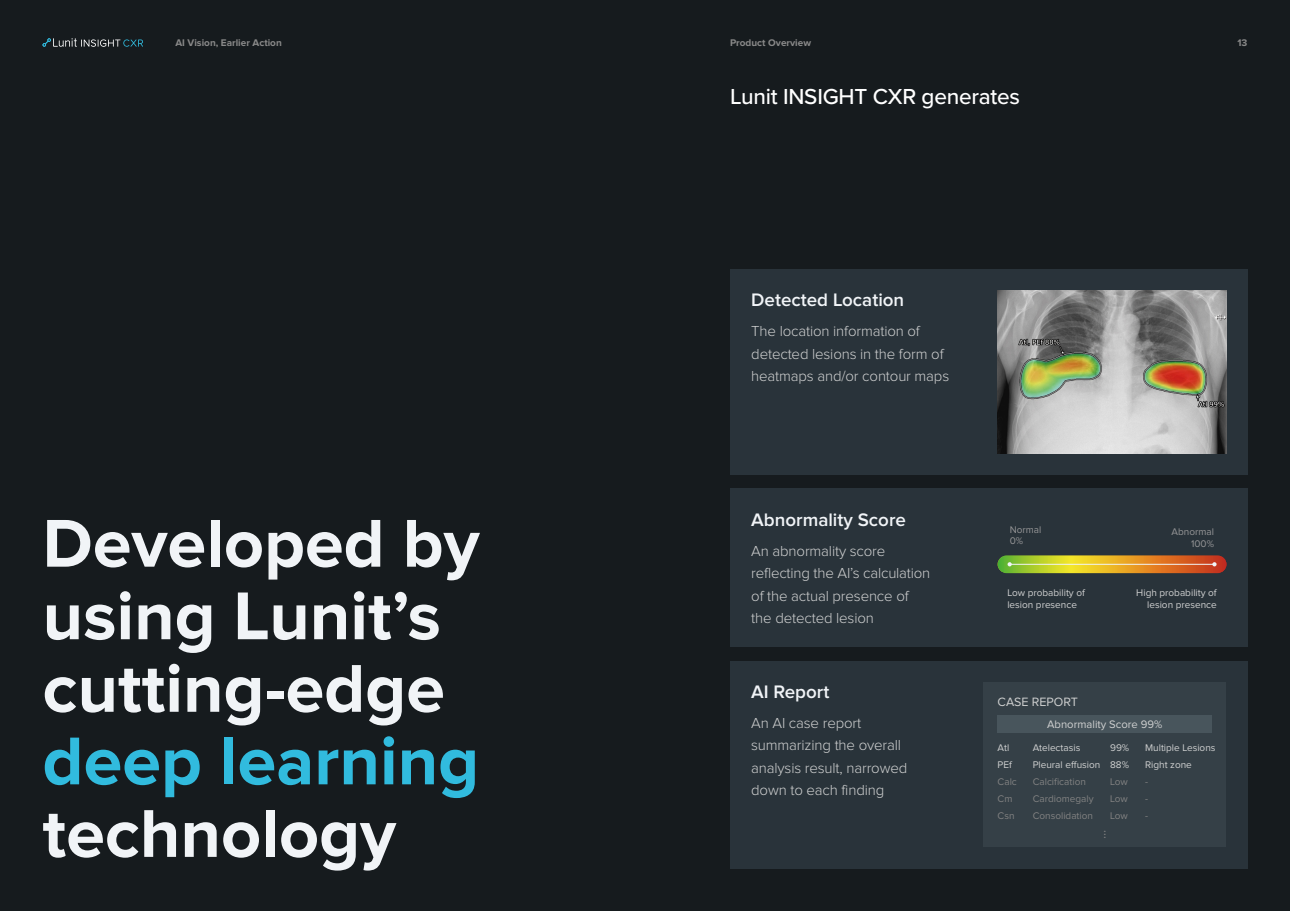
<style>
.page{position:relative;width:1290px;height:911px;background:#fff}
.page>*{position:absolute;margin:0;border:0;box-sizing:border-box;transform-origin:0 0}
.t1{font:700 70px/72.5px "Proxima Nova";color:#f1f4f7}
.t2{font:700 70px "Proxima Nova";color:#31bbde}
.t3{font:500 22.5px "Proxima Nova";letter-spacing:-.01em;color:#fff}
.t4{font:600 18.75px "Proxima Nova";color:#f1f4f7}
.t5{font:300 15px/22.5px "Proxima Nova";letter-spacing:-.01em;color:#cfd0d0}
.t6{font:12.5px "Proxima Nova";color:#cfd0d0}
.t7{font:11.25px "Proxima Nova";color:#cfd0d0}
.t8{font:10px/17.1px "Proxima Nova";color:#cfd0d0}
.t9{font:10px/17.1px "Proxima Nova";color:#828282}
.t10{font:700 10px "Proxima Nova";color:#898989}
.t11{font:10px/11.2px "Proxima Nova";color:#969697;text-align:right}
.t12{font:700 8.75px "Proxima Nova";color:#828282}
</style>
<div class="page">
<div style="left:0;top:0;width:645px;height:911px;background:#161b1e"></div>
<div style="left:645px;top:0;width:645px;height:911px;background:#161b1e"></div>
<div style="left:730px;top:269px;width:517px;height:206px;background:#29333a"></div>
<img style="left:997px;top:290px;width:229px;height:163px">
<div style="left:730px;top:489px;width:517px;height:158px;background:#29333a"></div>
<svg style="left:998px;top:555px;width:228px;height:18px;background:#cb9d27"></svg>
<svg style="left:1212px;top:562px;width:4px;height:4px"></svg>
<svg style="left:1007px;top:562px;width:5px;height:4px"></svg>
<hr style="left:1009px;top:564px;width:206px;height:1px;background:#f1f4f7">
<div style="left:730px;top:661px;width:517px;height:207px;background:#29333a"></div>
<div style="left:983px;top:682px;width:243px;height:165px;background:#354047"></div>
<div style="left:997px;top:715px;width:215px;height:18px;background:#48555c"></div>
<svg style="left:43px;top:38px;width:100px;height:9px"></svg>
<p class="t10" style="left:175px;top:38px;width:108px">AI Vision, Earlier Action</p>
<p class="t10" style="left:1237px;top:38px;width:11px">13</p>
<p class="t10" style="left:730px;top:38px;width:82px">Product Overview</p>
<h2 class="t3" style="left:730px;top:80px;width:292px">Lunit INSIGHT CXR generates</h2>
<h1 class="t1" style="left:43px;top:510px;width:439px">Developed by using Lunit’s cutting-edge</h1>
<h1 class="t2" style="left:43px;top:729px;width:438px">deep learning</h1>
<h1 class="t1" style="left:43px;top:800px;width:355px">technology</h1>
<p class="t4" style="left:751px;top:291px;width:154px">Detected Location</p>
<p class="t5" style="left:751px;top:320px;width:199px">The location information of detected lesions in the form of heatmaps and/or contour maps</p>
<p class="t4" style="left:751px;top:511px;width:156px">Abnormality Score</p>
<p class="t5" style="left:751px;top:540px;width:181px">An abnormality score reflecting the AI’s calculation of the actual presence of the detected lesion</p>
<p class="t4" style="left:751px;top:683px;width:80px">AI Report</p>
<p class="t5" style="left:751px;top:712px;width:158px">An AI case report summarizing the overall analysis result, narrowed down to each finding</p>
<p class="t11" style="left:1009px;top:524px;width:33px;text-align:left">Normal<br>0%</p>
<p class="t8" style="left:1007px;top:586px;width:79px;line-height:12.5px">Low probability of lesion presence</p>
<p class="t11" style="left:1171px;top:527px;width:44px">Abnormal<br>100%</p>
<p class="t8" style="left:1136px;top:586px;width:82px;line-height:12.5px;text-align:right">High probability of lesion presence</p>
<p class="t6" style="left:997px;top:696px;width:82px">CASE REPORT</p>
<p class="t8" style="left:997px;top:739px;width:16px">Atl<br>PEf</p>
<p class="t9" style="left:997px;top:773px;width:21px">Calc<br>Cm<br>Csn</p>
<p class="t7" style="left:1047px;top:719px;width:117px">Abnormality Score 99%</p>
<p class="t8" style="left:1110px;top:739px;width:21px">99%<br>88%</p>
<p class="t9" style="left:1110px;top:773px;width:19px;text-align:justify">Low Low Low</p>
<p class="t8" style="left:1033px;top:739px;width:69px">Atelectasis<br>Pleural effusion</p>
<p class="t9" style="left:1033px;top:773px;width:62px">Calcification<br>Cardiomegaly<br>Consolidation</p>
<p class="t8" style="left:1145px;top:739px;width:72px">Multiple Lesions<br>Right zone</p>
<p class="t9" style="left:1145px;top:773px;width:5px;text-align:justify">- - -</p>
<p class="t12" style="left:1103px;top:828px;width:4px">...</p>
</div>
